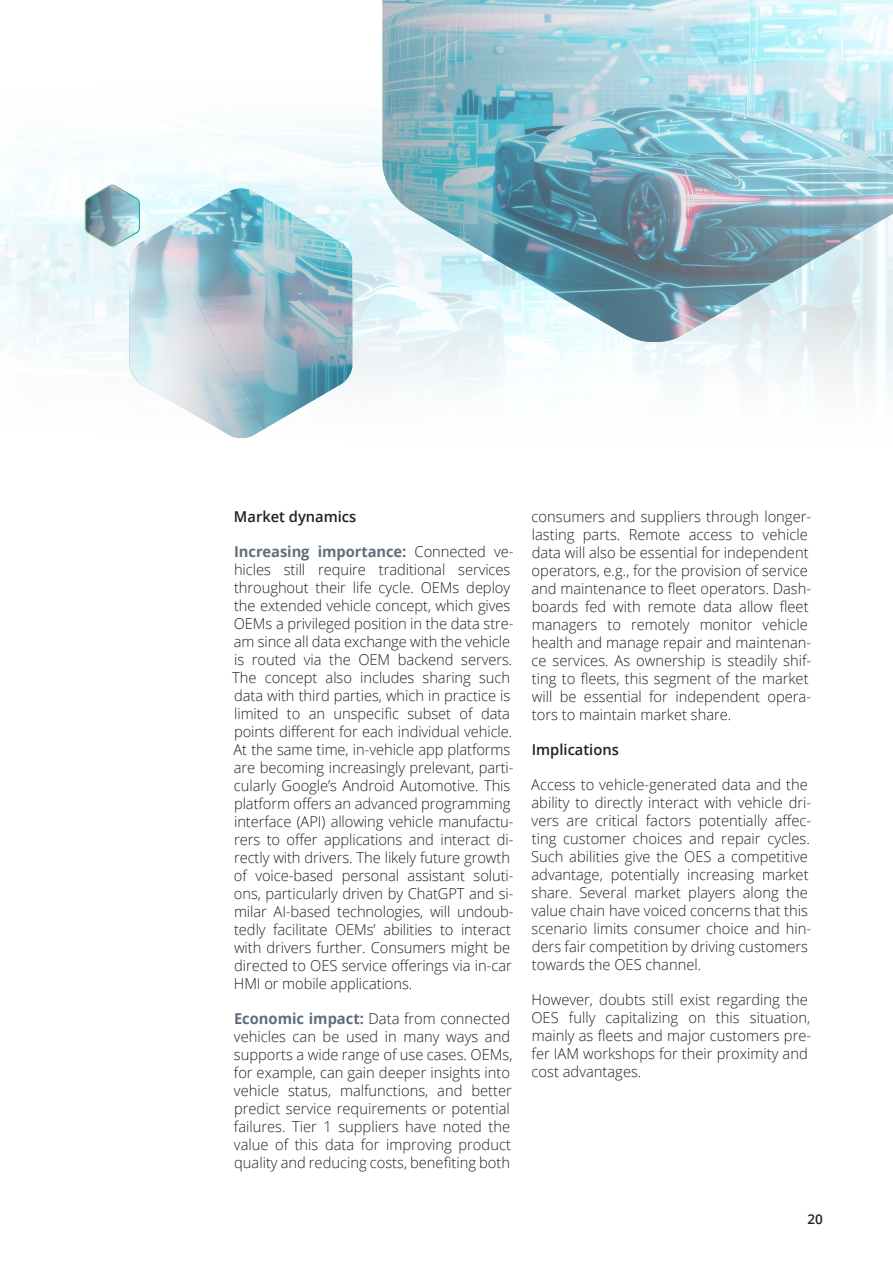
<style>
.page{position:relative;width:893px;height:1263px;background:#fff}
.page>*{position:absolute;margin:0;border:0;box-sizing:border-box;transform-origin:0 0}
.Standardtext{font:300 15px/18px "Open Sans";color:#231f20}
.Standardtext-2{font:600 15px "Open Sans";color:#231f20}
.Standardtext-3{font:600 15px "Open Sans";color:#231f20}
.t1{font:600 13.5px "Open Sans";color:#231f20}
.s1{font-weight:700;color:#616e7a}
</style>
<div class="page">
<img style="left:0;top:56px;width:893px;height:327px">
<img style="left:383px;top:0;width:510px;height:344px">
<svg style="left:85px;top:185px;width:55px;height:62px;background:#95b3bd"></svg>
<svg style="left:130px;top:188px;width:222px;height:251px;background:#b4ced8"></svg>
<p class="Standardtext-2" style="left:234px;top:506px;width:124px">Market dynamics</p>
<p class="Standardtext" style="left:232px;top:542px;width:283px"><span class="s1">Increasing importance:</span> Connected ve&shy;hicles still require traditional services throughout their life cycle. OEMs deploy the extended vehicle concept, which gives OEMs a privileged position in the data stre&shy;am since all data exchange with the vehicle is routed via the OEM backend servers.<br>The concept also includes sharing such data with third parties, which in practice is limited to an unspecific subset of data points different for each individual vehicle.<br>At the same time, in-vehicle app platforms are becoming increasingly prelevant, parti&shy;cularly Google’s Android Automotive. This platform offers an advanced programming interface (API) allowing vehicle manufactu&shy;rers to offer applications and interact di&shy;rectly with drivers. The likely future growth of voice-based personal assistant soluti&shy;ons, particularly driven by ChatGPT and si&shy;milar AI-based technologies, will undoub&shy;tedly facilitate OEMs’ abilities to interact with drivers further. Consumers might be directed to OES service offerings via in-car HMI or mobile applications.</p>
<p class="Standardtext" style="left:234px;top:1009px;width:280px"><span class="s1">Economic impact:</span> Data from connected vehicles can be used in many ways and supports a wide range of use cases. OEMs, for example, can gain deeper insights into vehicle status, malfunctions, and better predict service requirements or potential failures. Tier 1 suppliers have noted the value of this data for improving product quality and reducing costs, benefiting both</p>
<p class="Standardtext" style="left:531px;top:507px;width:281px">consumers and suppliers through longer&shy;lasting parts. Remote access to vehicle data will also be essential for independent operators, e.g., for the provision of service and maintenance to fleet operators. Dash&shy;boards fed with remote data allow fleet managers to remotely monitor vehicle health and manage repair and maintenan&shy;ce services. As ownership is steadily shif&shy;ting to fleets, this segment of the market will be essential for independent opera&shy;tors to maintain market share.</p>
<p class="Standardtext-3" style="left:532px;top:739px;width:89px">Implications</p>
<p class="Standardtext" style="left:531px;top:775px;width:282px">Access to vehicle-generated data and the ability to directly interact with vehicle dri&shy;vers are critical factors potentially affec&shy;ting customer choices and repair cycles.<br>Such abilities give the OES a competitive advantage, potentially increasing market share. Several market players along the value chain have voiced concerns that this scenario limits consumer choice and hin&shy;ders fair competition by driving customers towards the OES channel.</p>
<p class="Standardtext" style="left:531px;top:990px;width:281px">However, doubts still exist regarding the OES fully capitalizing on this situation, mainly as fleets and major customers pre&shy;fer IAM workshops for their proximity and cost advantages.</p>
<p class="t1" style="left:807px;top:1210px;width:17px">20</p>
</div>
